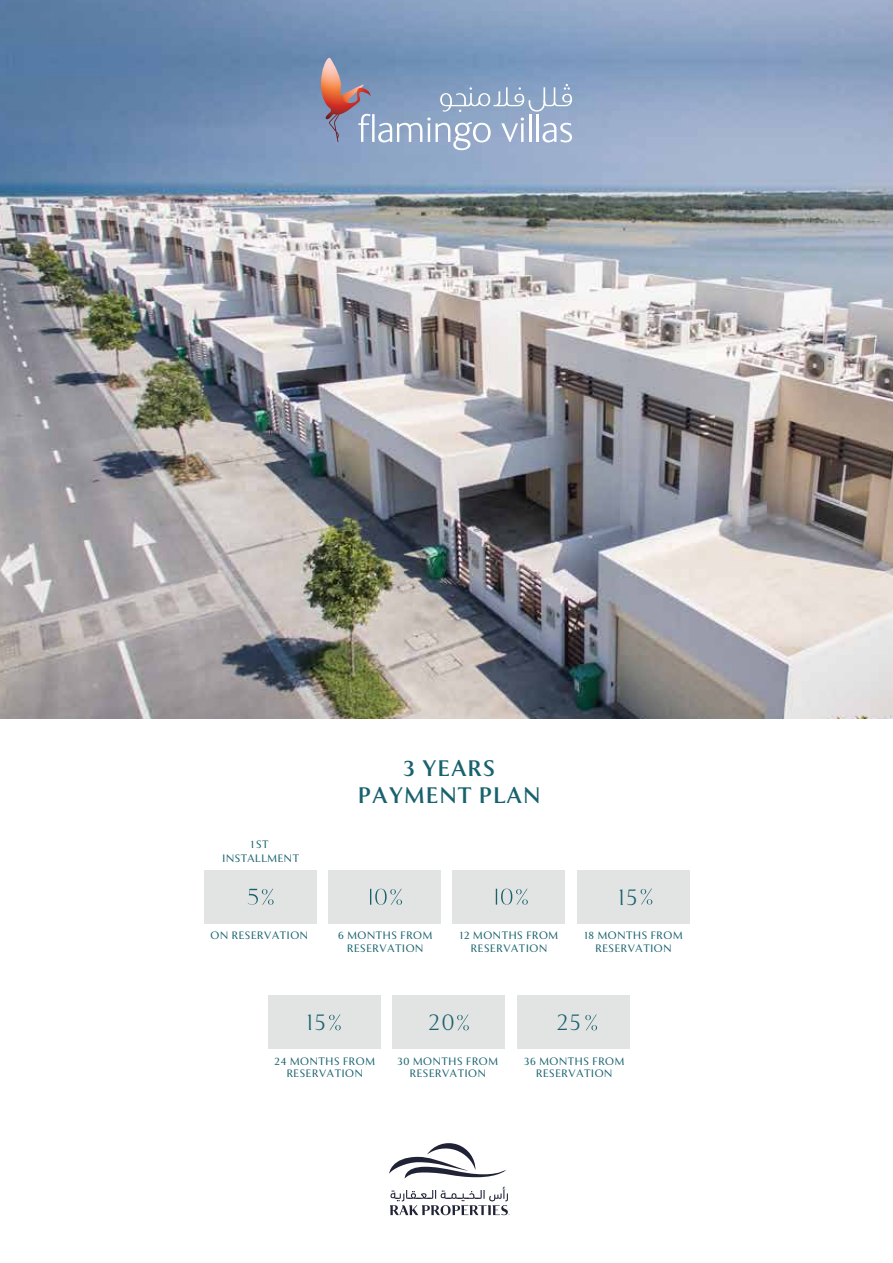
<style>
.page{position:relative;width:893px;height:1263px;background:#fff}
.page>*{position:absolute;margin:0;border:0;box-sizing:border-box;transform-origin:0 0}
.t1{font:300 23.25px "Exemplar Pro";letter-spacing:.06em;color:#18626e}
.t2{font:700 22.35px/26.8px "Exemplar Pro";letter-spacing:.065em;color:#18626e;text-align:center}
.t3{font:10.8px/12.9px "Exemplar Pro";letter-spacing:.06em;color:#18626e;text-align:center}
</style>
<div class="page">
<svg style="left:389px;top:1143px;width:118px;height:35px"></svg>
<svg style="left:390px;top:1187px;width:120px;height:28px"></svg>
<img style="left:0;top:63px;width:893px;height:655px">
<img style="left:0;top:0;width:893px;height:63px">
<div style="left:268px;top:996px;width:113px;height:53px;background:#e2e3e3"></div>
<div style="left:393px;top:996px;width:112px;height:53px;background:#e2e3e3"></div>
<div style="left:517px;top:996px;width:112px;height:53px;background:#e2e3e3"></div>
<div style="left:204px;top:870px;width:113px;height:53px;background:#e2e3e3"></div>
<svg style="left:248px;top:889px;width:26px;height:16px"></svg>
<div style="left:328px;top:870px;width:112px;height:53px;background:#e2e3e3"></div>
<div style="left:452px;top:870px;width:113px;height:53px;background:#e2e3e3"></div>
<div style="left:577px;top:870px;width:112px;height:53px;background:#e2e3e3"></div>
<svg style="left:496px;top:889px;width:32px;height:16px"></svg>
<svg style="left:370px;top:889px;width:32px;height:16px"></svg>
<svg style="left:329px;top:1014px;width:12px;height:16px"></svg>
<svg style="left:641px;top:889px;width:11px;height:15px"></svg>
<svg style="left:457px;top:1014px;width:12px;height:16px"></svg>
<svg style="left:585px;top:1014px;width:12px;height:16px"></svg>
<svg style="left:321px;top:58px;width:251px;height:92px;background:#92a3c0"></svg>
<p class="t3" style="left:223px;top:837px;width:78px;line-height:14.2px">1ST<br>INSTALLMENT</p>
<p class="t3" style="left:211px;top:928px;width:99px">ON RESERVATION</p>
<h2 class="t2" style="left:358px;top:755px;width:184px">3 YEARS<br>PAYMENT PLAN</h2>
<h1 class="t1" style="left:618px;top:883px;width:21px">15</h1>
<p class="t3" style="left:338px;top:928px;width:96px">6 MONTHS FROM<br>RESERVATION</p>
<p class="t3" style="left:460px;top:928px;width:100px">12 MONTHS FROM<br>RESERVATION</p>
<p class="t3" style="left:584px;top:928px;width:100px">18 MONTHS FROM<br>RESERVATION</p>
<h1 class="t1" style="left:306px;top:1008px;width:21px">15</h1>
<h1 class="t1" style="left:429px;top:1008px;width:27px">20</h1>
<h1 class="t1" style="left:557px;top:1008px;width:26px">25</h1>
<p class="t3" style="left:275px;top:1054px;width:102px">24 MONTHS FROM<br>RESERVATION</p>
<p class="t3" style="left:524px;top:1054px;width:102px">36 MONTHS FROM<br>RESERVATION</p>
<p class="t3" style="left:398px;top:1054px;width:102px">30 MONTHS FROM<br>RESERVATION</p>
</div>
